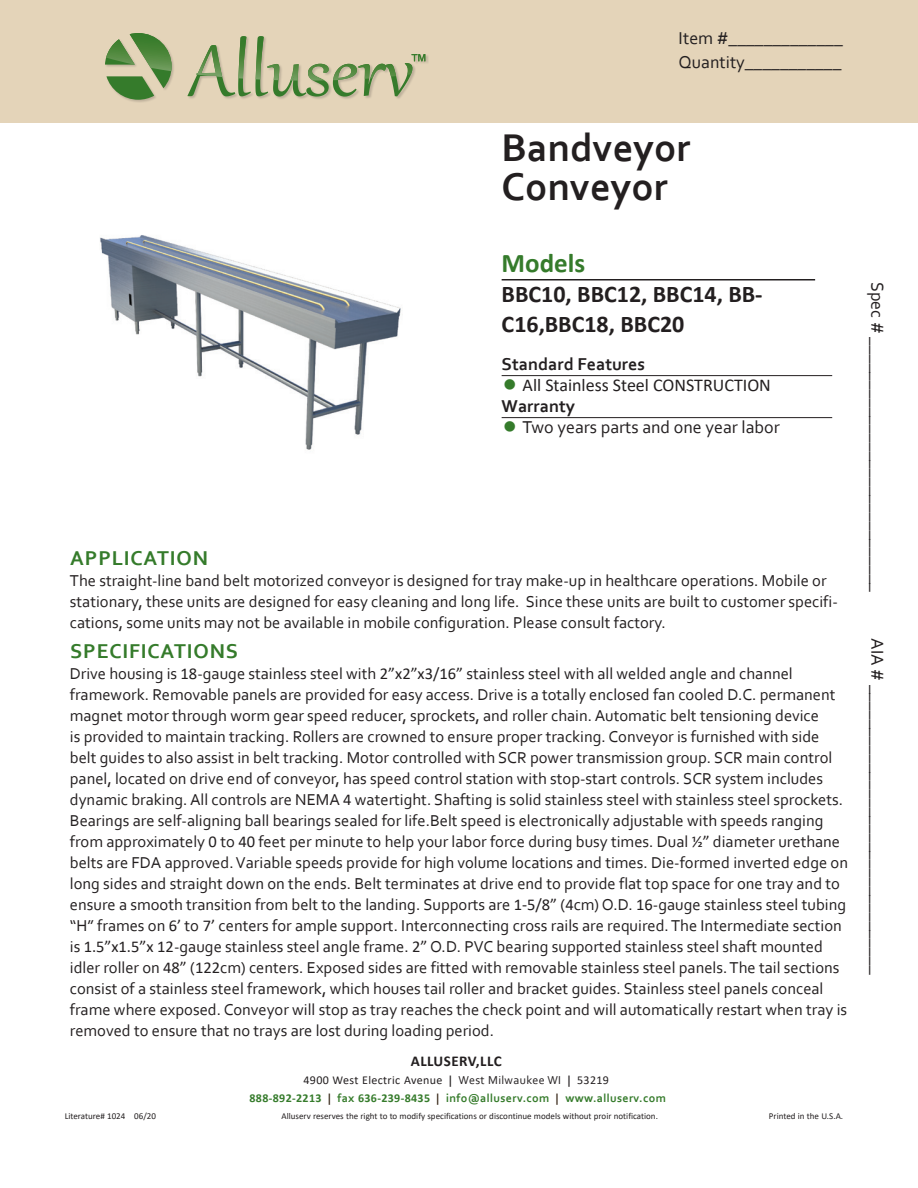
<style>
.page{position:relative;width:918px;height:1188px;background:#fff}
.page>*{position:absolute;margin:0;border:0;box-sizing:border-box;transform-origin:0 0}
.t1{font:700 40.5px/39px "Corbel";color:#231f20}
.t2{font:700 27px "Calibri";color:#357b2b}
.t3{font:700 24px/30px "Calibri";color:#231f20}
.alluserv_manual_head{font:700 21px "Corbel";letter-spacing:.04em;color:#357b2b}
.alluserv_manual_body{font:18px "Corbel";color:#231f20}
.alluserv_spec_bullet{font:18px "Calibri";color:#231f20}
.alluserv_spec_bullet-2{font:18px "Corbel";color:#231f20}
.alluserv_manual_body-2{font:700 18px "Corbel";color:#231f20}
.alluserv_manual_body-3{font:16.5px/21px "Corbel";color:#231f20}
.t4{font:700 15px "Calibri";letter-spacing:.03em;color:#231f20}
.t5{font:700 12px "Corbel";letter-spacing:.03em;color:#357b2b}
.t6{font:12px "Calibri";letter-spacing:.03em;color:#231f20}
.t7{font:9px "Calibri";color:#231f20}
.s1{color:#357b2b}
.s2{font-family:"Calibri"}
.s3{font-family:"Corbel";font-weight:700}
.s4{font-family:"Corbel"}
.s5{color:#2d1c0c}
</style>
<div class="page">
<div style="left:0;top:0;width:918px;height:122px;background:#e4d4b9"></div>
<div style="left:105px;top:33px;width:324px;height:70px;background:#231f20;opacity:.2"></div>
<svg style="left:105px;top:33px;width:320px;height:67px"></svg>
<hr style="left:502px;top:375px;width:330px;height:1px;background:#231f20">
<hr style="left:502px;top:417px;width:330px;height:1px;background:#231f20">
<img style="left:100px;top:235px;width:301px;height:215px">
<hr style="left:502px;top:279px;width:313px;height:1px;background:#231f20">
<p class="alluserv_manual_body" style="left:679px;top:27px;width:166px">Item #_____________</p>
<p class="alluserv_manual_body" style="left:679px;top:51px;width:164px">Quantity___________</p>
<p class="t1" style="left:502px;top:127px;width:191px">Bandveyor<br>Conveyor</p>
<p class="t2" style="left:502px;top:244px;width:85px">Models</p>
<p class="t3" style="left:502px;top:279px;width:262px">BBC10, BBC12, BBC14, BB-<br>C16,BBC18, BBC20</p>
<p class="alluserv_manual_body-2" style="left:502px;top:352px;width:145px">Standard Features</p>
<p class="alluserv_spec_bullet" style="left:503px;top:372px;width:269px"><span class="s1">●</span> All Stainless Steel CONSTRUCTION</p>
<p class="alluserv_manual_body-2" style="left:502px;top:394px;width:75px">Warranty</p>
<p class="alluserv_spec_bullet-2" style="left:503px;top:415px;width:278px"><span class="s1">●</span> Two years parts and one year labor</p>
<p class="alluserv_manual_head" style="left:70px;top:545px;width:139px">APPLICATION</p>
<p class="alluserv_manual_body-3" style="left:70px;top:569px;width:769px">The straight-line band belt motorized conveyor is designed for tray make-up in healthcare operations. Mobile or stationary, these units are designed for easy cleaning and long life. Since these units are built to customer specifi&shy;cations, some units may not be available in mobile configuration. Please consult factory.</p>
<p class="alluserv_manual_head" style="left:70px;top:638px;width:169px">SPECIFICATIONS</p>
<p class="alluserv_manual_body-3" style="left:70px;top:662px;width:780px">Drive housing is <span class="s2">18</span>-gauge stainless steel with <span class="s2">2”x2”x3/16”</span> stainless steel with all welded angle and channel framework. Removable panels are provided for easy access. Drive is a totally enclosed fan cooled D.C. permanent magnet motor through worm gear speed reducer, sprockets, and roller chain. Automatic belt tensioning device<br>is provided to maintain tracking. Rollers are crowned to ensure proper tracking. Conveyor is furnished with side belt guides to also assist in belt tracking. Motor controlled with SCR power transmission group. SCR main control panel, located on drive end of conveyor, has speed control station with stop-start controls. SCR system includes dynamic braking. All controls are NEMA <span class="s2">4</span> watertight. Shafting is solid stainless steel with stainless steel sprockets.<br>Bearings are self-aligning ball bearings sealed for life.Belt speed is electronically adjustable with speeds ranging from approximately <span class="s2">0</span> to <span class="s2">40</span> feet per minute to help your labor force during busy times. Dual <span class="s2">½”</span> diameter urethane belts are FDA approved. Variable speeds provide for high volume locations and times. Die-formed inverted edge on long sides and straight down on the ends. Belt terminates at drive end to provide flat top space for one tray and to ensure a smooth transition from belt to the landing. Supports are <span class="s2">1-5/8”</span> (<span class="s2">4</span>cm) O.D. <span class="s2">16</span>-gauge stainless steel tubing “H” frames on <span class="s2">6’</span> to <span class="s2">7’</span> centers for ample support. Interconnecting cross rails are required. The Intermediate section is <span class="s2">1.5”x1.5”x 12</span>-gauge stainless steel angle frame. <span class="s2">2”</span> O.D. PVC bearing supported stainless steel shaft mounted idler roller on <span class="s2">48”</span> (<span class="s2">122</span>cm) centers. Exposed sides are fitted with removable stainless steel panels. The tail sections consist of a stainless steel framework, which houses tail roller and bracket guides. Stainless steel panels conceal frame where exposed. Conveyor will stop as tray reaches the check point and will automatically restart when tray is removed to ensure that no trays are lost during loading period.</p>
<p class="t4" style="left:411px;top:1050px;width:92px">ALLUSERV,LLC</p>
<p class="t6" style="left:303px;top:1072px;width:307px">4900 West Electric Avenue <span class="s3">|</span> <span class="s4">West Milwaukee WI</span> <span class="s3">|</span> 53219</p>
<p class="t5" style="left:249px;top:1091px;width:418px"><span class="s2">888-892-2213</span> <span class="s5">|</span> fax <span class="s2">636-239-8435</span> <span class="s5">|</span> info@alluserv.com <span class="s5">|</span> www.alluserv.com</p>
<p class="t7" style="left:65px;top:1110px;width:93px">Literature# 1024 06/20</p>
<p class="t7" style="left:281px;top:1110px;width:378px">Alluserv reserves the right to to modify specifications or discontinue models without proir notification.</p>
<p class="t7" style="left:769px;top:1110px;width:76px">Printed in the U.S.A.</p>
<p class="alluserv_manual_body" style="left:889px;top:282px;width:312px;rotate:90deg">Spec # _____________________________</p>
<p class="alluserv_manual_body" style="left:889px;top:638px;width:338px;rotate:90deg">AIA # _________________________________</p>
</div>
